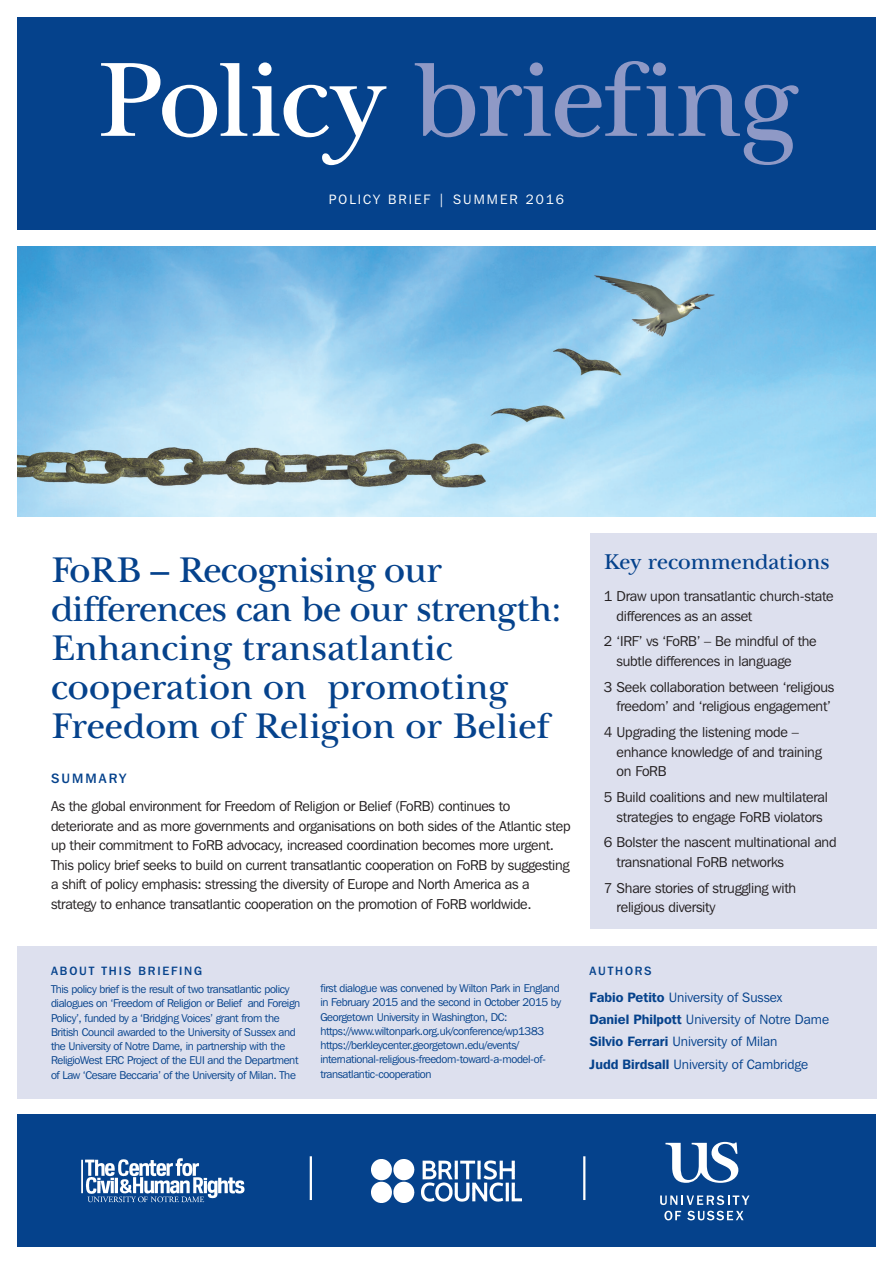
<style>
.page{position:relative;width:893px;height:1263px;background:#fff}
.page>*{position:absolute;margin:0;border:0;box-sizing:border-box;transform-origin:0 0}
.t1{font:111px "UOSBASKTITLING";letter-spacing:-.025em;color:#8f99c6}
.t2{font:37.5px/39px "UOSBASKTITLING";letter-spacing:-.01em;color:#05428c}
.t3{font:22.5px "UOSBASKTITLING";letter-spacing:-.005em;color:#05428c}
.t4{font:14.25px/19.5px "Franklin Gothic IT Cby BT";letter-spacing:-.02em;color:#231f20}
.t5{font:13.5px/22.2px "Franklin Gothic IT Cby BT";color:#05428c}
.t6{font:13.5px "Franklin Gothic IT Cby BT";letter-spacing:.15em;color:#fff}
.t7{font:500 13.5px "Franklin Gothic IT Cby BT";letter-spacing:.15em;color:#05428c}
.t8{font:500 12px "Franklin Gothic IT Cby BT";letter-spacing:.15em;color:#05428c}
.t9{font:11.25px/14.2px "Franklin Gothic IT Cby BT";letter-spacing:-.03em;color:#05428c}
.s1{color:#fff}
.s2{font-weight:600}
</style>
<div class="page">
<div style="left:17px;top:946px;width:859px;height:152px;background:#dde0ee"></div>
<div style="left:17px;top:17px;width:859px;height:213px;background:#05428c"></div>
<div style="left:590px;top:534px;width:286px;height:395px;background:#dde0ee"></div>
<img style="left:18px;top:247px;width:858px;height:270px">
<div style="left:17px;top:1114px;width:859px;height:132px;background:#05428c"></div>
<svg style="left:660px;top:1195px;width:89px;height:10px"></svg>
<svg style="left:664px;top:1211px;width:17px;height:9px"></svg>
<svg style="left:687px;top:1211px;width:57px;height:9px"></svg>
<svg style="left:665px;top:1142px;width:73px;height:41px"></svg>
<img style="left:81px;top:1158px;width:164px;height:45px">
<img style="left:372px;top:1159px;width:150px;height:44px">
<hr style="left:583px;top:1156px;width:2px;height:44px;background:#fff">
<hr style="left:310px;top:1156px;width:2px;height:44px;background:#fff">
<h1 class="t1" style="left:96px;top:53px;width:702px"><span class="s1">Policy</span> briefing</h1>
<p class="t6" style="left:329px;top:191px;width:236px">POLICY BRIEF | SUMMER 2016</p>
<h2 class="t2" style="left:51px;top:553px;width:512px">FoRB – Recognising our differences can be our strength:<br>Enhancing transatlantic cooperation on promoting<br>Freedom of Religion or Belief</h2>
<p class="t7" style="left:51px;top:770px;width:77px">SUMMARY</p>
<p class="t4" style="left:51px;top:796px;width:521px">As the global environment for Freedom of Religion or Belief (FoRB) continues to deteriorate and as more governments and organisations on both sides of the Atlantic step up their commitment to FoRB advocacy, increased coordination becomes more urgent.<br>This policy brief seeks to build on current transatlantic cooperation on FoRB by suggesting a shift of policy emphasis: stressing the diversity of Europe and North America as a strategy to enhance transatlantic cooperation on the promotion of FoRB worldwide.</p>
<h3 class="t3" style="left:604px;top:552px;width:227px">Key recommendations</h3>
<p class="t4" style="left:617px;top:586px;width:219px;text-indent:-13px">1 Draw upon transatlantic church-state differences as an asset</p>
<p class="t4" style="left:617px;top:631px;width:202px;text-indent:-13px">2 ‘IRF’ vs ‘FoRB’ – Be mindful of the subtle differences in language</p>
<p class="t4" style="left:604px;top:677px;width:232px;text-align:right">3 Seek collaboration between ‘religious freedom’ and ‘religious engagement’</p>
<p class="t4" style="left:617px;top:722px;width:207px;text-indent:-13px">4 Upgrading the listening mode – enhance knowledge of and training on FoRB</p>
<p class="t4" style="left:604px;top:787px;width:226px;text-align:center">5 Build coalitions and new multilateral strategies to engage FoRB violators</p>
<p class="t4" style="left:617px;top:832px;width:222px;text-indent:-13px">6 Bolster the nascent multinational and transnational FoRB networks</p>
<p class="t4" style="left:617px;top:878px;width:181px;text-indent:-13px">7 Share stories of struggling with religious diversity</p>
<p class="t8" style="left:51px;top:963px;width:153px">ABOUT THIS BRIEFING</p>
<p class="t9" style="left:51px;top:982px;width:251px">This policy brief is the result of two transatlantic policy dialogues on ‘Freedom of Religion or Belief and Foreign Policy’, funded by a ‘Bridging Voices’ grant from the British Council awarded to the University of Sussex and the University of Notre Dame, in partnership with the ReligioWest ERC Project of the EUI and the Department of Law ‘Cesare Beccaria’ of the University of Milan. The</p>
<p class="t9" style="left:320px;top:981px;width:242px">first dialogue was convened by Wilton Park in England in February 2015 and the second in October 2015 by Georgetown University in Washington, DC: https://www.wiltonpark.org.uk/conference/wp1383 https://berkleycenter.georgetown.edu/events/ international-religious-freedom-toward-a-model-of&shy;transatlantic-cooperation</p>
<p class="t8" style="left:590px;top:964px;width:64px">AUTHORS</p>
<p class="t5" style="left:590px;top:986px;width:241px"><span class="s2">Fabio Petito</span> University of Sussex<br><span class="s2">Daniel Philpott</span> University of Notre Dame <span class="s2">Silvio Ferrari</span> University of Milan<br><span class="s2">Judd Birdsall</span> University of Cambridge</p>
</div>
